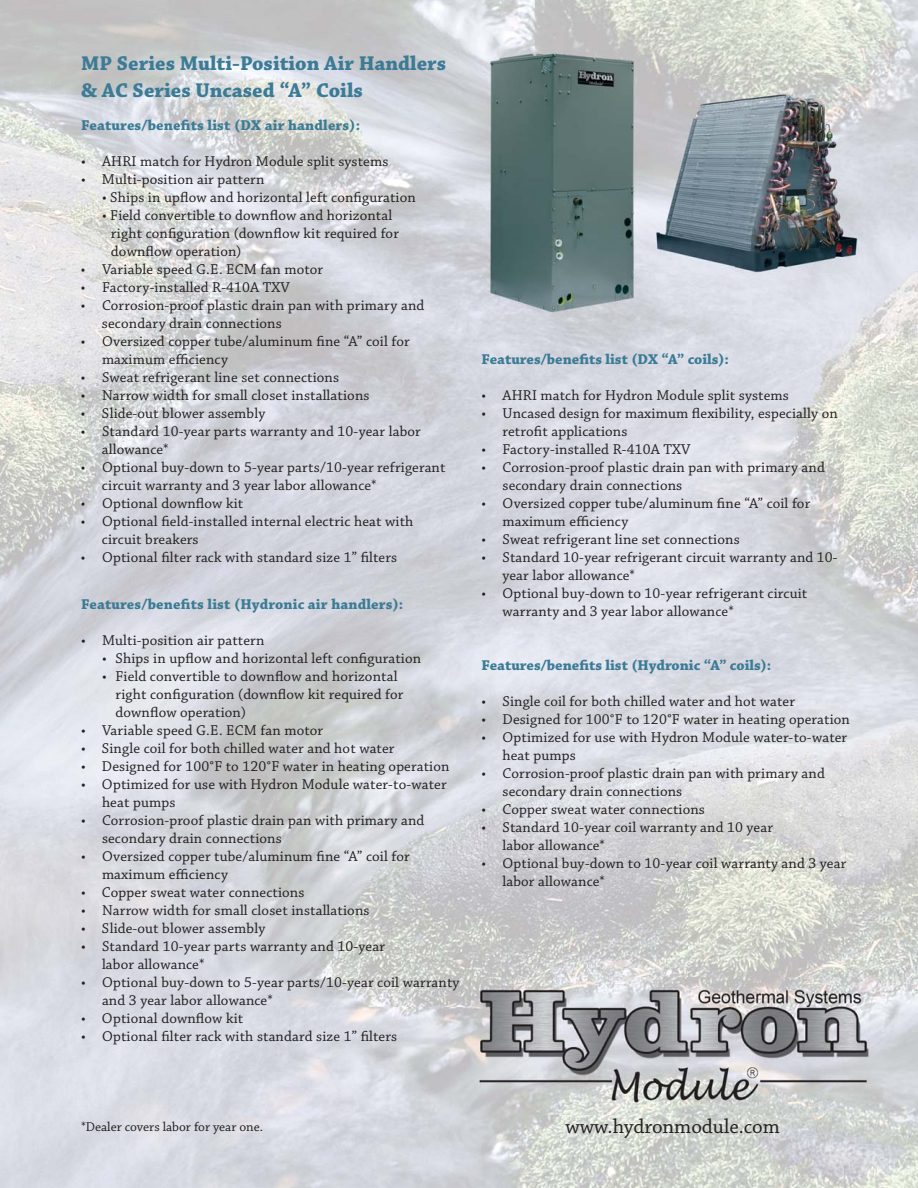
<style>
.page{position:relative;width:918px;height:1188px;background:#fff}
.page>*{position:absolute;margin:0;border:0;box-sizing:border-box;transform-origin:0 0}
.t1{font:700 21px/27px "Chaparral Pro";color:#3c7b95}
.t2{font:21px "Chaparral Pro";color:#231f20}
.t3{font:15px/18px "Chaparral Pro";letter-spacing:.01em;color:#231f20}
.t4{font:700 15px "Chaparral Pro";letter-spacing:.005em;color:#3c7b95}
.t5{font:13.5px "Chaparral Pro";color:#231f20}
</style>
<div class="page">
<img style="left:0;top:0;width:331px;height:1188px">
<img style="left:331px;top:0;width:204px;height:1008px">
<img style="left:535px;top:0;width:383px;height:76px">
<img style="left:587px;top:76px;width:102px;height:901px">
<img style="left:689px;top:76px;width:229px;height:52px">
<img style="left:843px;top:128px;width:75px;height:1060px">
<img style="left:689px;top:277px;width:154px;height:700px">
<img style="left:535px;top:314px;width:52px;height:663px">
<img style="left:331px;top:1008px;width:153px;height:180px">
<img style="left:484px;top:1114px;width:359px;height:74px">
<img style="left:488px;top:50px;width:148px;height:264px">
<img style="left:650px;top:86px;width:215px;height:191px">
<img style="left:471px;top:977px;width:411px;height:137px">
<h1 class="t1" style="left:81px;top:51px;width:367px">MP Series Multi-Position Air Handlers &amp; AC Series Uncased “A” Coils</h1>
<p class="t4" style="left:81px;top:119px;width:281px">Features/benefits list (DX air handlers):</p>
<p class="t3" style="left:81px;top:154px;width:309px">• AHRI match for Hydron Module split systems</p>
<p class="t3" style="left:81px;top:172px;width:185px">• Multi-position air pattern</p>
<p class="t3" style="left:102px;top:190px;width:315px">• Ships in upflow and horizontal left configuration</p>
<p class="t3" style="left:111px;top:208px;width:289px;text-indent:-9px">• Field convertible to downflow and horizontal right configuration (downflow kit required for downflow operation)</p>
<p class="t3" style="left:81px;top:262px;width:244px">• Variable speed G.E. ECM fan motor</p>
<p class="t3" style="left:81px;top:280px;width:210px">• Factory-installed R-410A TXV</p>
<p class="t3" style="left:102px;top:298px;width:324px;text-indent:-21px">• Corrosion-proof plastic drain pan with primary and secondary drain connections</p>
<p class="t3" style="left:102px;top:334px;width:309px;text-indent:-21px">• Oversized copper tube/aluminum fine “A” coil for maximum efficiency</p>
<p class="t3" style="left:81px;top:370px;width:260px">• Sweat refrigerant line set connections</p>
<p class="t3" style="left:81px;top:388px;width:290px">• Narrow width for small closet installations</p>
<p class="t3" style="left:81px;top:406px;width:186px">• Slide-out blower assembly</p>
<p class="t3" style="left:102px;top:424px;width:320px;text-indent:-21px">• Standard 10-year parts warranty and 10-year labor allowance*</p>
<p class="t3" style="left:102px;top:460px;width:345px;text-indent:-21px">• Optional buy-down to 5-year parts/10-year refrigerant circuit warranty and 3 year labor allowance*</p>
<p class="t3" style="left:81px;top:496px;width:164px">• Optional downflow kit</p>
<p class="t3" style="left:102px;top:514px;width:313px;text-indent:-21px">• Optional field-installed internal electric heat with circuit breakers</p>
<p class="t3" style="left:81px;top:550px;width:318px">• Optional filter rack with standard size 1” filters</p>
<p class="t4" style="left:81px;top:598px;width:324px">Features/benefits list (Hydronic air handlers):</p>
<p class="t3" style="left:81px;top:632px;width:185px">• Multi-position air pattern</p>
<p class="t3" style="left:102px;top:650px;width:321px">• Ships in upflow and horizontal left configuration</p>
<p class="t3" style="left:116px;top:668px;width:289px;text-indent:-14px">• Field convertible to downflow and horizontal right configuration (downflow kit required for downflow operation)</p>
<p class="t3" style="left:81px;top:722px;width:244px">• Variable speed G.E. ECM fan motor</p>
<p class="t3" style="left:81px;top:740px;width:315px">• Single coil for both chilled water and hot water</p>
<p class="t3" style="left:81px;top:758px;width:370px">• Designed for 100°F to 120°F water in heating operation</p>
<p class="t3" style="left:102px;top:776px;width:346px;text-indent:-21px">• Optimized for use with Hydron Module water-to-water heat pumps</p>
<p class="t3" style="left:102px;top:812px;width:324px;text-indent:-21px">• Corrosion-proof plastic drain pan with primary and secondary drain connections</p>
<p class="t3" style="left:102px;top:848px;width:309px;text-indent:-21px">• Oversized copper tube/aluminum fine “A” coil for maximum efficiency</p>
<p class="t3" style="left:81px;top:884px;width:225px">• Copper sweat water connections</p>
<p class="t3" style="left:81px;top:902px;width:290px">• Narrow width for small closet installations</p>
<p class="t3" style="left:81px;top:920px;width:186px">• Slide-out blower assembly</p>
<p class="t3" style="left:102px;top:938px;width:285px;text-indent:-21px">• Standard 10-year parts warranty and 10-year labor allowance*</p>
<p class="t3" style="left:102px;top:974px;width:359px;text-indent:-21px">• Optional buy-down to 5-year parts/10-year coil warranty and 3 year labor allowance*</p>
<p class="t3" style="left:81px;top:1010px;width:164px">• Optional downflow kit</p>
<p class="t3" style="left:81px;top:1028px;width:318px">• Optional filter rack with standard size 1” filters</p>
<p class="t4" style="left:482px;top:353px;width:249px">Features/benefits list (DX “A” coils):</p>
<p class="t3" style="left:482px;top:387px;width:309px">• AHRI match for Hydron Module split systems</p>
<p class="t3" style="left:502px;top:405px;width:337px;text-indent:-21px">• Uncased design for maximum flexibility, especially on retrofit applications</p>
<p class="t3" style="left:482px;top:441px;width:210px">• Factory-installed R-410A TXV</p>
<p class="t3" style="left:502px;top:459px;width:324px;text-indent:-21px">• Corrosion-proof plastic drain pan with primary and secondary drain connections</p>
<p class="t3" style="left:502px;top:495px;width:309px;text-indent:-21px">• Oversized copper tube/aluminum fine “A” coil for maximum efficiency</p>
<p class="t3" style="left:482px;top:531px;width:260px">• Sweat refrigerant line set connections</p>
<p class="t3" style="left:502px;top:549px;width:337px;text-indent:-21px">• Standard 10-year refrigerant circuit warranty and 10- year labor allowance*</p>
<p class="t3" style="left:502px;top:585px;width:306px;text-indent:-21px">• Optional buy-down to 10-year refrigerant circuit warranty and 3 year labor allowance*</p>
<p class="t4" style="left:482px;top:659px;width:291px">Features/benefits list (Hydronic “A” coils):</p>
<p class="t3" style="left:482px;top:693px;width:315px">• Single coil for both chilled water and hot water</p>
<p class="t3" style="left:482px;top:711px;width:370px">• Designed for 100°F to 120°F water in heating operation</p>
<p class="t3" style="left:502px;top:729px;width:346px;text-indent:-21px">• Optimized for use with Hydron Module water-to-water heat pumps</p>
<p class="t3" style="left:502px;top:765px;width:324px;text-indent:-21px">• Corrosion-proof plastic drain pan with primary and secondary drain connections</p>
<p class="t3" style="left:482px;top:801px;width:225px">• Copper sweat water connections</p>
<p class="t3" style="left:502px;top:819px;width:272px;text-indent:-21px">• Standard 10-year coil warranty and 10 year labor allowance*</p>
<p class="t3" style="left:502px;top:855px;width:345px;text-indent:-21px">• Optional buy-down to 10-year coil warranty and 3 year labor allowance*</p>
<p class="t5" style="left:81px;top:1122px;width:184px">*Dealer covers labor for year one.</p>
<h1 class="t2" style="left:566px;top:1118px;width:216px">www.hydronmodule.com</h1>
</div>
